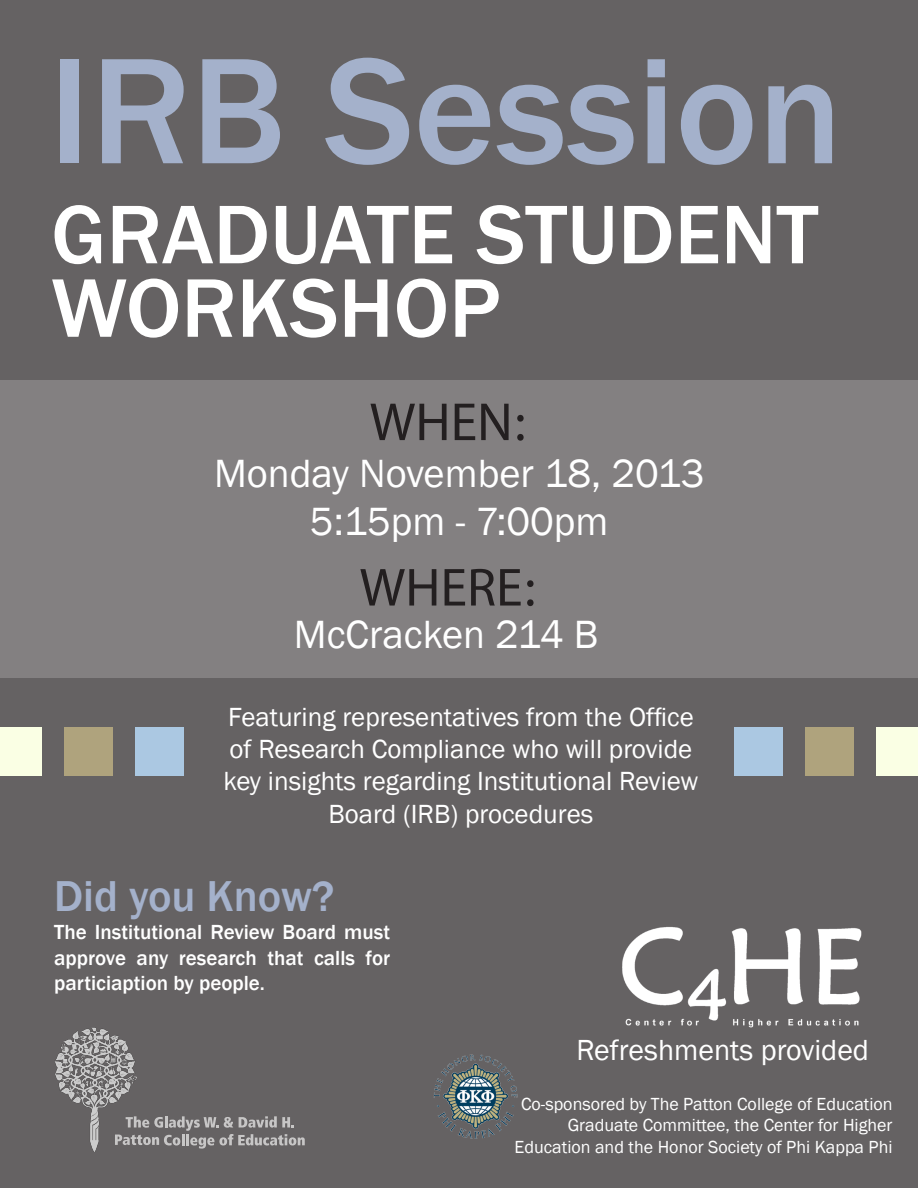
<style>
.page{position:relative;width:918px;height:1188px;background:#656263}
.page>*{position:absolute;margin:0;border:0;box-sizing:border-box;transform-origin:0 0}
.t1{font:500 156px "Franklin Gothic";color:#a4b1cb}
.t2{font:500 86.1px/73.5px "Franklin Gothic";color:#fff}
.t3{font:54px "Myriad Hebrew";color:#231f20}
.t4{font:500 44.4px "Franklin Gothic";color:#a4b1cb}
.t5{font:40.5px "Franklin Gothic";color:#fff}
.t6{font:29.85px "Franklin Gothic";color:#fff}
.t7{font:27px/32.4px "Franklin Gothic";color:#fff;text-align:center}
.t8{font:500 21px/25.2px "Franklin Gothic";color:#fff;text-align:justify}
.t9{font:18px/21.6px "Franklin Gothic";color:#fff;text-align:right}
</style>
<div class="page">
<div style="left:806px;top:727px;width:48px;height:49px;background:#afa37d"></div>
<div style="left:64px;top:727px;width:48px;height:49px;background:#afa37d"></div>
<div style="left:877px;top:727px;width:41px;height:49px;background:#faffe4"></div>
<div style="left:135px;top:727px;width:48px;height:49px;background:#abc8e2"></div>
<div style="left:734px;top:727px;width:49px;height:49px;background:#abc8e2"></div>
<div style="left:0;top:727px;width:41px;height:49px;background:#faffe4"></div>
<img style="left:55px;top:1028px;width:81px;height:123px">
<svg style="left:115px;top:1116px;width:190px;height:33px"></svg>
<img style="left:433px;top:1054px;width:85px;height:85px">
<img style="left:622px;top:927px;width:240px;height:101px">
<div style="left:0;top:380px;width:918px;height:298px;background:#838081"></div>
<p class="t1" style="left:49px;top:15px;width:795px">IRB Session</p>
<p class="t2" style="left:51px;top:199px;width:768px">GRADUATE STUDENT<br>WORKSHOP</p>
<p class="t3" style="left:370px;top:392px;width:160px">WHEN:</p>
<p class="t5" style="left:214px;top:448px;width:492px">Monday November 18, 2013</p>
<p class="t5" style="left:310px;top:497px;width:300px">5:15pm - 7:00pm</p>
<p class="t3" style="left:360px;top:558px;width:180px">WHERE:</p>
<p class="t5" style="left:294px;top:609px;width:306px">McCracken 214 B</p>
<p class="t7" style="left:223px;top:701px;width:477px">Featuring representatives from the Office of Research Compliance who will provide key insights regarding Institutional Review Board (IRB) procedures</p>
<p class="t4" style="left:54px;top:869px;width:282px">Did you Know?</p>
<p class="t8" style="left:54px;top:920px;width:337px">The Institutional Review Board must approve any research that calls for particiaption by people.</p>
<p class="t6" style="left:576px;top:1031px;width:294px">Refreshments provided</p>
<p class="t9" style="left:515px;top:1093px;width:380px">Co-sponsored by The Patton College of Education<br>Graduate Committee, the Center for Higher<br>Education and the Honor Society of Phi Kappa Phi</p>
</div>
